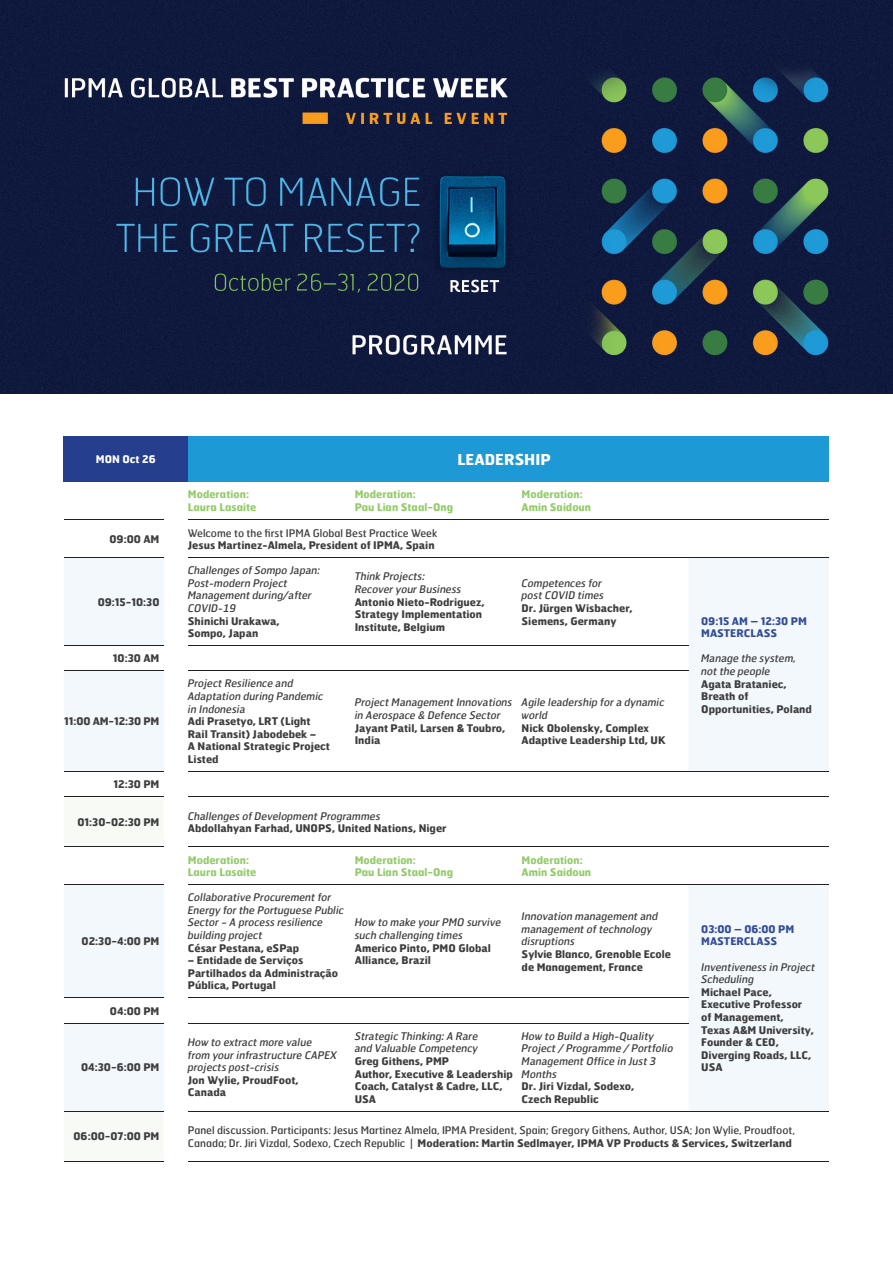
<style>
.page{position:relative;width:893px;height:1263px;background:#fff}
.page>*{position:absolute;margin:0;border:0;box-sizing:border-box;transform-origin:0 0}
.t1{font:700 15px "Hermes FB";color:#fff}
.t2{font:700 10.5px/12.6px "Hermes Maia T4";color:#3e3e3f}
.t3{font:italic 10.5px/12.6px "Hermes Maia T4";color:#3e3e3f}
.t4{font:10.5px "Hermes FB";color:#3e3e3f}
.t5{font:700 10.5px/12.6px "Hermes FB";color:#3e3e3f}
.t6{font:700 10.5px/12.6px "Hermes FB";color:#94cb6b}
.t7{font:700 10.5px "Hermes FB";color:#354d96}
.t8{font:700 10.5px "Hermes Maia T4";color:#354d96}
.t9{font:700 10.5px "Hermes FB";color:#fff}
.s1{font-family:"Hermes FB";font-weight:400}
</style>
<div class="page">
<div style="left:64px;top:436px;width:124px;height:45px;background:#253f8e"></div>
<div style="left:188px;top:436px;width:641px;height:45px;background:#1d99d6"></div>
<svg style="left:64px;top:558px;width:764px;height:553px"></svg>
<svg style="left:64px;top:797px;width:100px;height:314px"></svg>
<div style="left:522px;top:847px;width:166px;height:38px;background:#fff"></div>
<div style="left:688px;top:847px;width:141px;height:38px;background:#fff"></div>
<hr style="left:64px;top:519px;width:100px;height:1px;background:#231f20">
<hr style="left:188px;top:519px;width:167px;height:1px;background:#231f20">
<hr style="left:355px;top:519px;width:167px;height:1px;background:#231f20">
<hr style="left:522px;top:519px;width:166px;height:1px;background:#231f20">
<hr style="left:688px;top:519px;width:141px;height:1px;background:#231f20">
<hr style="left:64px;top:557px;width:100px;height:1px;background:#231f20">
<hr style="left:188px;top:557px;width:167px;height:1px;background:#231f20">
<hr style="left:355px;top:557px;width:167px;height:1px;background:#231f20">
<hr style="left:522px;top:557px;width:166px;height:1px;background:#231f20">
<hr style="left:688px;top:557px;width:141px;height:1px;background:#231f20">
<hr style="left:64px;top:645px;width:100px;height:1px;background:#231f20">
<hr style="left:188px;top:645px;width:167px;height:1px;background:#231f20">
<hr style="left:355px;top:645px;width:167px;height:1px;background:#231f20">
<hr style="left:522px;top:645px;width:166px;height:1px;background:#231f20">
<hr style="left:64px;top:670px;width:100px;height:1px;background:#231f20">
<hr style="left:188px;top:670px;width:167px;height:1px;background:#231f20">
<hr style="left:355px;top:670px;width:167px;height:1px;background:#231f20">
<hr style="left:522px;top:670px;width:166px;height:1px;background:#231f20">
<hr style="left:64px;top:771px;width:100px;height:1px;background:#231f20">
<hr style="left:188px;top:771px;width:167px;height:1px;background:#231f20">
<hr style="left:355px;top:771px;width:167px;height:1px;background:#231f20">
<hr style="left:522px;top:771px;width:166px;height:1px;background:#231f20">
<hr style="left:688px;top:771px;width:141px;height:1px;background:#231f20">
<hr style="left:64px;top:796px;width:100px;height:1px;background:#231f20">
<hr style="left:188px;top:796px;width:167px;height:1px;background:#231f20">
<hr style="left:355px;top:796px;width:167px;height:1px;background:#231f20">
<hr style="left:522px;top:796px;width:166px;height:1px;background:#231f20">
<hr style="left:688px;top:796px;width:141px;height:1px;background:#231f20">
<hr style="left:64px;top:846px;width:100px;height:1px;background:#231f20">
<hr style="left:64px;top:884px;width:100px;height:1px;background:#231f20">
<hr style="left:688px;top:846px;width:141px;height:1px;background:#231f20">
<hr style="left:688px;top:884px;width:141px;height:1px;background:#231f20">
<hr style="left:64px;top:997px;width:100px;height:1px;background:#231f20">
<hr style="left:188px;top:997px;width:167px;height:1px;background:#231f20">
<hr style="left:355px;top:997px;width:167px;height:1px;background:#231f20">
<hr style="left:522px;top:997px;width:166px;height:1px;background:#231f20">
<hr style="left:64px;top:1023px;width:100px;height:1px;background:#231f20">
<hr style="left:188px;top:1023px;width:167px;height:1px;background:#231f20">
<hr style="left:355px;top:1023px;width:167px;height:1px;background:#231f20">
<hr style="left:522px;top:1023px;width:166px;height:1px;background:#231f20">
<hr style="left:64px;top:1111px;width:100px;height:1px;background:#231f20">
<hr style="left:188px;top:1111px;width:167px;height:1px;background:#231f20">
<hr style="left:355px;top:1111px;width:167px;height:1px;background:#231f20">
<hr style="left:522px;top:1111px;width:166px;height:1px;background:#231f20">
<hr style="left:688px;top:1111px;width:141px;height:1px;background:#231f20">
<hr style="left:64px;top:1161px;width:100px;height:1px;background:#231f20">
<hr style="left:188px;top:1161px;width:167px;height:1px;background:#231f20">
<hr style="left:355px;top:1161px;width:167px;height:1px;background:#231f20">
<hr style="left:522px;top:1161px;width:166px;height:1px;background:#231f20">
<hr style="left:688px;top:1161px;width:141px;height:1px;background:#231f20">
<hr style="left:188px;top:846px;width:167px;height:1px;background:#231f20">
<hr style="left:355px;top:846px;width:167px;height:1px;background:#231f20">
<hr style="left:522px;top:846px;width:166px;height:1px;background:#231f20">
<hr style="left:188px;top:884px;width:167px;height:1px;background:#231f20">
<hr style="left:355px;top:884px;width:167px;height:1px;background:#231f20">
<hr style="left:522px;top:884px;width:166px;height:1px;background:#231f20">
<img style="left:0;top:0;width:893px;height:393px">
<p class="t9" style="left:96px;top:450px;width:61px">MON Oct 26</p>
<h1 class="t1" style="left:457px;top:446px;width:95px">LEADERSHIP</h1>
<p class="t6" style="left:188px;top:487px;width:70px">Moderation:<br>Laura Lasaite</p>
<p class="t6" style="left:355px;top:487px;width:100px">Moderation:<br>Pau Lian Staal-Ong</p>
<p class="t6" style="left:522px;top:487px;width:71px">Moderation:<br>Amin Saidoun</p>
<p class="t5" style="left:110px;top:531px;width:51px">09:00 AM</p>
<p class="t4" style="left:188px;top:524px;width:251px">Welcome to the first IPMA Global Best Practice Week</p>
<p class="t2" style="left:188px;top:538px;width:248px">Jesus Martinez-Almela, President of IPMA, Spain</p>
<p class="t5" style="left:98px;top:594px;width:63px">09:15-10:30</p>
<p class="t5" style="left:113px;top:651px;width:48px">10:30 AM</p>
<p class="t5" style="left:64px;top:714px;width:97px">11:00 AM-12:30 PM</p>
<p class="t5" style="left:113px;top:777px;width:48px">12:30 PM</p>
<p class="t5" style="left:77px;top:814px;width:84px">01:30-02:30 PM</p>
<p class="t5" style="left:82px;top:934px;width:79px">02:30-4:00 PM</p>
<p class="t5" style="left:110px;top:1003px;width:51px">04:00 PM</p>
<p class="t5" style="left:81px;top:1060px;width:80px">04:30-6:00 PM</p>
<p class="t3" style="left:188px;top:564px;width:134px">Challenges of Sompo Japan:<br>Post-modern Project<br>Management during/after<br>COVID-19</p>
<p class="t2" style="left:188px;top:614px;width:93px">Shinichi Urakawa,<br>Sompo, Japan</p>
<p class="t3" style="left:188px;top:677px;width:137px">Project Resilience and<br>Adaptation during Pandemic in Indonesia</p>
<p class="t2" style="left:188px;top:715px;width:144px">Adi Prasetyo, LRT (Light<br>Rail Transit) Jabodebek –<br>A National Strategic Project<br>Listed</p>
<p class="t3" style="left:355px;top:570px;width:108px">Think Projects:<br>Recover your Business</p>
<p class="t2" style="left:355px;top:595px;width:131px">Antonio Nieto-Rodriguez,<br>Strategy Implementation<br>Institute, Belgium</p>
<p class="t3" style="left:522px;top:576px;width:84px">Competences for post COVID times</p>
<p class="t2" style="left:522px;top:601px;width:113px">Dr. Jürgen Wisbacher,<br>Siemens, Germany</p>
<p class="t3" style="left:355px;top:696px;width:159px">Project Management Innovations in Aerospace &amp; Defence Sector</p>
<p class="t2" style="left:355px;top:721px;width:152px">Jayant Patil, Larsen &amp; Toubro,<br>India</p>
<p class="t3" style="left:522px;top:696px;width:145px">Agile leadership for a dynamic world</p>
<p class="t2" style="left:522px;top:721px;width:145px">Nick Obolensky, Complex<br>Adaptive Leadership Ltd, UK</p>
<p class="t3" style="left:188px;top:809px;width:194px">Challenges of Development Programmes</p>
<p class="t2" style="left:188px;top:821px;width:260px">Abdollahyan Farhad, UNOPS, United Nations, Niger</p>
<p class="t6" style="left:188px;top:852px;width:70px">Moderation:<br>Laura Lasaite</p>
<p class="t6" style="left:355px;top:852px;width:100px">Moderation:<br>Pau Lian Staal-Ong</p>
<p class="t6" style="left:522px;top:852px;width:71px">Moderation:<br>Amin Saidoun</p>
<p class="t3" style="left:188px;top:891px;width:158px">Collaborative Procurement for<br>Energy for the Portuguese Public<br>Sector – A process resilience building project</p>
<p class="t2" style="left:188px;top:941px;width:113px">César Pestana, eSPap</p>
<p class="t2" style="left:188px;top:954px;width:152px">– Entidade de Serviços<br>Partilhados da Administração<br>Pública, Portugal</p>
<p class="t3" style="left:355px;top:916px;width:148px">How to make your PMO survive such challenging times</p>
<p class="t2" style="left:355px;top:941px;width:138px">Americo Pinto, PMO Global<br>Alliance, Brazil</p>
<p class="t3" style="left:522px;top:910px;width:138px">Innovation management and management of technology disruptions</p>
<p class="t5" style="left:522px;top:946px;width:151px">Sylvie Blanco, Grenoble Ecole de Management, France</p>
<p class="t3" style="left:188px;top:1035px;width:151px">How to extract more value<br>from your infrastructure CAPEX projects post-crisis</p>
<p class="t2" style="left:188px;top:1073px;width:112px">Jon Wylie, ProudFoot,<br>Canada</p>
<p class="t3" style="left:355px;top:1029px;width:125px">Strategic Thinking: A Rare and Valuable Competency</p>
<p class="t2" style="left:355px;top:1054px;width:160px">Greg Githens, PMP<br>Author, Executive &amp; Leadership<br>Coach, Catalyst &amp; Cadre, LLC,<br>USA</p>
<p class="t3" style="left:522px;top:1029px;width:153px">How to Build a High-Quality<br>Project / Programme / Portfolio<br>Management Office in Just 3<br>Months</p>
<p class="t2" style="left:522px;top:1079px;width:114px">Dr. Jiri Vizdal, Sodexo,<br>Czech Republic</p>
<p class="t7" style="left:701px;top:612px;width:107px">09:15 AM – 12:30 PM</p>
<p class="t8" style="left:701px;top:626px;width:77px">MASTERCLASS</p>
<p class="t3" style="left:701px;top:652px;width:97px">Manage the system, not the people</p>
<p class="t2" style="left:701px;top:677px;width:112px">Agata Brataniec,<br>Breath of<br>Opportunities, Poland</p>
<p class="t7" style="left:701px;top:920px;width:95px">03:00 – 06:00 PM</p>
<p class="t8" style="left:701px;top:934px;width:77px">MASTERCLASS</p>
<p class="t3" style="left:701px;top:960px;width:115px">Inventiveness in Project<br>Scheduling</p>
<p class="t2" style="left:701px;top:985px;width:114px">Michael Pace,<br>Executive Professor of Management,<br>Texas A&amp;M University,<br>Founder &amp; CEO,<br>Diverging Roads, LLC,<br>USA</p>
<p class="t5" style="left:74px;top:1129px;width:87px">06:00-07:00 PM</p>
<p class="t4" style="left:188px;top:1121px;width:609px">Panel discussion. Participants: Jesus Martinez Almela, IPMA President, Spain; Gregory Githens, Author, USA; Jon Wylie, Proudfoot,</p>
<p class="t2" style="left:188px;top:1136px;width:605px"><span class="s1">Canada; Dr. Jiri Vizdal, Sodexo, Czech Republic |</span> Moderation: Martin Sedlmayer, IPMA VP Products &amp; Services, Switzerland</p>
</div>
